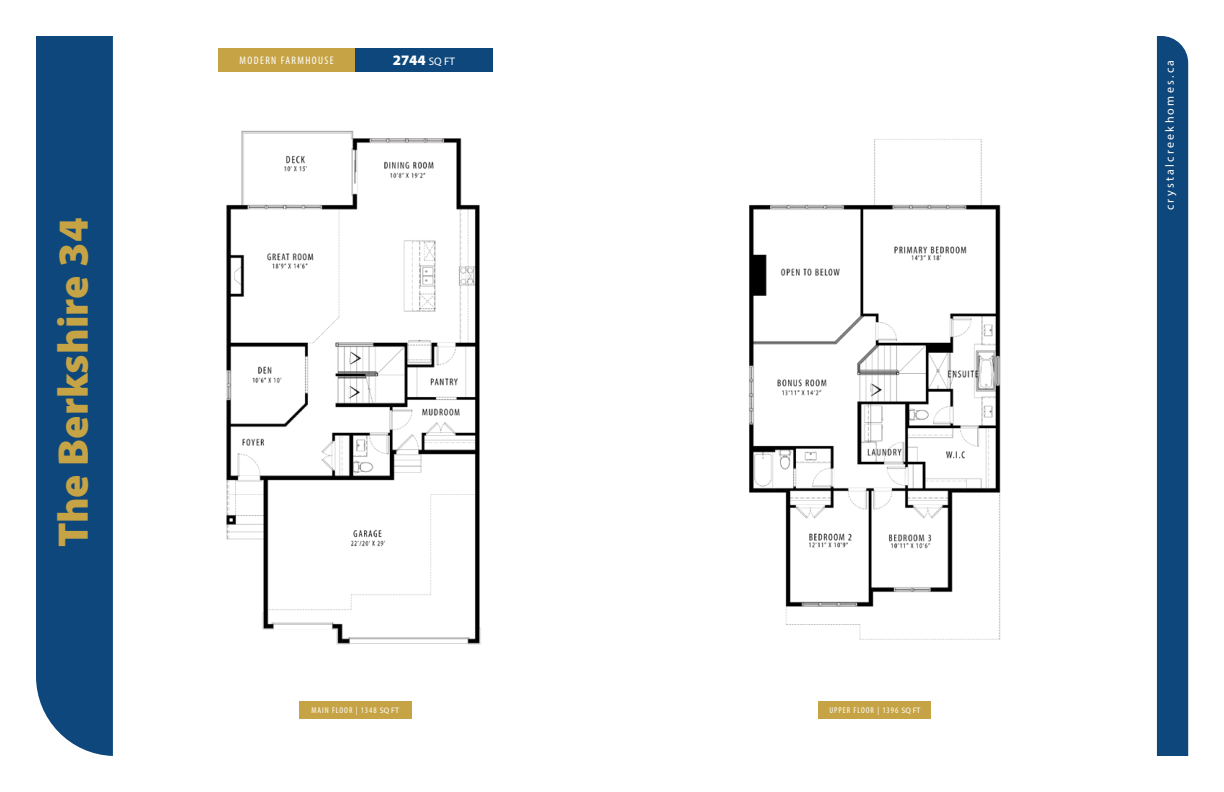
<style>
.page{position:relative;width:1224px;height:792px;background:#fff}
.page>*{position:absolute;margin:0;border:0;box-sizing:border-box;transform-origin:0 0}
.t1{font:900 43px "Myriad Pro";color:#c6a445}
.t2{font:900 14.5px "Myriad Pro";color:#fff}
.t3{font:12px "Myriad Pro";letter-spacing:.19em;color:#fff}
.t4{font:11px "Myriad Variable Concept";letter-spacing:.125em;color:#fff}
.t5{font:8.5px "Myriad Variable Concept";letter-spacing:.115em;color:#fff}
.s1{font-weight:400;font-size:11px}
.s2{font-family:"Myriad Pro";font-size:8px}
</style>
<div class="page">
<img style="left:226px;top:130px;width:255px;height:515px">
<img style="left:749px;top:139px;width:252px;height:501px">
<div style="left:36px;top:36px;width:77px;height:720px;background:#0e477b"></div>
<div style="left:1157px;top:36px;width:31px;height:720px;background:#0e477b"></div>
<div style="left:218px;top:48px;width:137px;height:24px;background:#c6a445"></div>
<div style="left:355px;top:48px;width:137px;height:24px;background:#0e477b"></div>
<div style="left:299px;top:701px;width:112px;height:18px;background:#c6a445"></div>
<div style="left:819px;top:701px;width:112px;height:18px;background:#c6a445"></div>
<h1 class="t1" style="left:45px;top:547px;width:331px;rotate:-90deg">The Berkshire 34</h1>
<p class="t4" style="left:240px;top:54px;width:96px">MODERN FARMHOUSE</p>
<h2 class="t2" style="left:393px;top:51px;width:64px">2744 <span class="s1">SQ FT</span></h2>
<p class="t5" style="left:312px;top:705px;width:89px">MAIN FLOOR | 1348 <span class="s2">SQ FT</span></p>
<p class="t5" style="left:829px;top:705px;width:93px">UPPER FLOOR | 1396 <span class="s2">SQ FT</span></p>
<h3 class="t3" style="left:1163px;top:210px;width:152px;rotate:-90deg">crystalcreekhomes.ca</h3>
</div>
